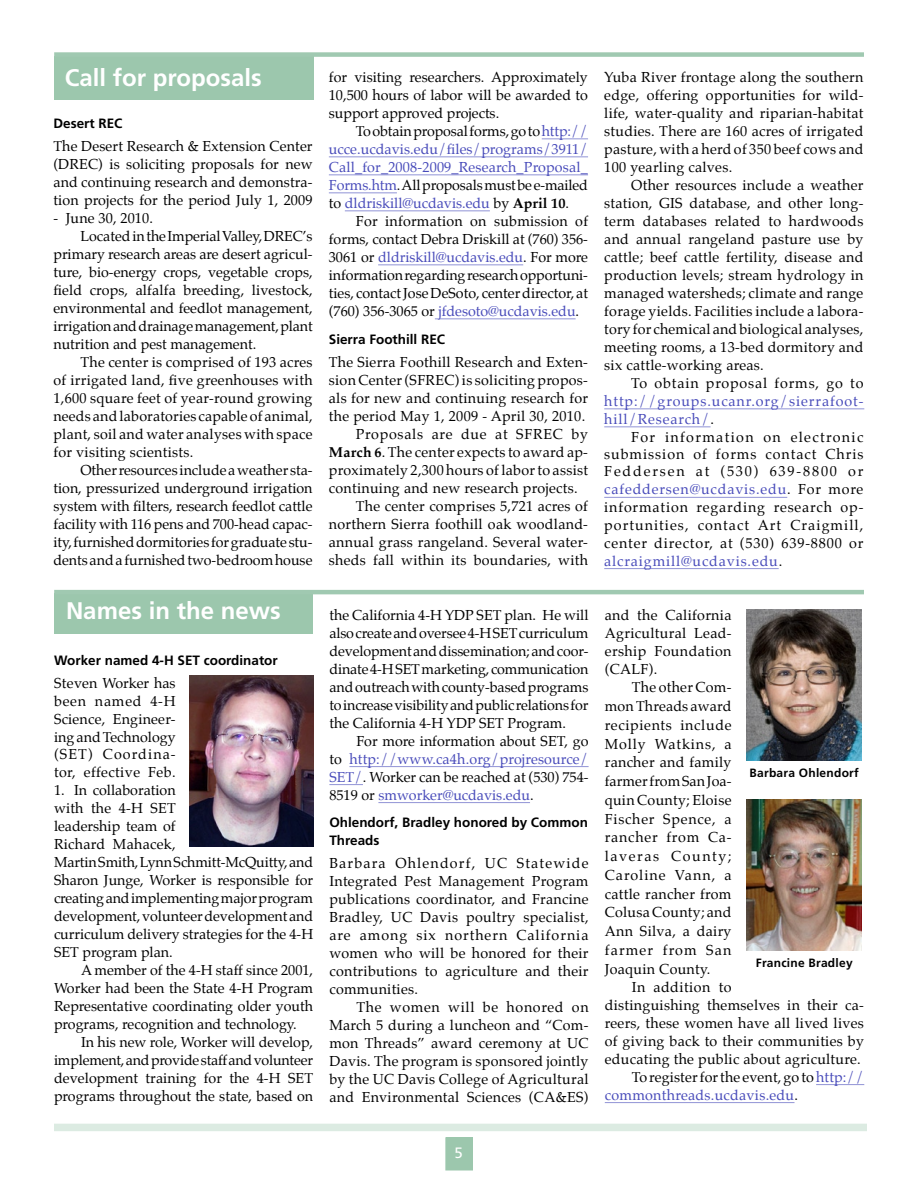
<style>
.page{position:relative;width:918px;height:1188px;background:#fff}
.page>*{position:absolute;margin:0;border:0;box-sizing:border-box;transform-origin:0 0}
.Hed16{font:700 24px "Frutiger";color:#fff}
.t1{font:15px "Frutiger";color:#fff}
.BodyTXT2{font:14.25px/18px "Palatino";letter-spacing:.02em;color:#000;text-align:justify}
.BodyTXT1{font:14.25px/18px "Palatino";color:#000;text-align:justify}
.BodyTXT2-2{font:14.25px/18px "Palatino";letter-spacing:.01em;color:#484bba;text-align:justify}
.subhed{font:700 13.5px/17.2px "Frutiger";color:#000}
.t2{font:700 12px "Frutiger";letter-spacing:.02em;color:#000}
.s1{color:#000}
.s2{font-weight:700;color:#000}
.s3{color:#484bba}
.s4{font-weight:700}
</style>
<div class="page">
<div style="left:446px;top:1138px;width:26px;height:32px;background:#9cc7ad"></div>
<div style="left:446px;top:1137px;width:27px;height:33px;border:1px solid #9cc7ad"></div>
<div style="left:54px;top:1124px;width:813px;height:7px;background:#dcebe2"></div>
<hr style="left:816px;top:1084px;width:48px;height:1px;background:#9193d6">
<hr style="left:605px;top:1102px;width:190px;height:1px;background:#9193d6">
<div style="left:54px;top:593px;width:259px;height:41px;background:#9cc7ad"></div>
<div style="left:54px;top:56px;width:259px;height:44px;background:#9cc7ad"></div>
<hr style="left:542px;top:138px;width:46px;height:1px;background:#9193d6">
<hr style="left:329px;top:156px;width:259px;height:1px;background:#9193d6">
<hr style="left:329px;top:174px;width:259px;height:1px;background:#9193d6">
<hr style="left:329px;top:192px;width:68px;height:1px;background:#9193d6">
<hr style="left:345px;top:210px;width:145px;height:1px;background:#9193d6">
<hr style="left:378px;top:264px;width:145px;height:1px;background:#9193d6">
<hr style="left:435px;top:318px;width:141px;height:1px;background:#9193d6">
<hr style="left:604px;top:408px;width:260px;height:1px;background:#9193d6">
<hr style="left:604px;top:426px;width:107px;height:1px;background:#9193d6">
<hr style="left:604px;top:497px;width:183px;height:1px;background:#9193d6">
<hr style="left:604px;top:568px;width:175px;height:1px;background:#9193d6">
<img style="left:189px;top:676px;width:124px;height:170px">
<hr style="left:349px;top:766px;width:240px;height:1px;background:#9193d6">
<hr style="left:329px;top:784px;width:34px;height:1px;background:#9193d6">
<hr style="left:378px;top:802px;width:152px;height:1px;background:#9193d6">
<div style="left:54px;top:52px;width:810px;height:5px;background:#a0c9b1"></div>
<hr style="left:54px;top:590px;width:810px;height:4px;background:#a0c9b1">
<img style="left:746px;top:610px;width:115px;height:151px">
<img style="left:746px;top:800px;width:115px;height:151px">
<p class="Hed16" style="left:65px;top:63px;width:198px">Call for proposals</p>
<p class="subhed" style="left:53px;top:115px;width:71px">Desert REC</p>
<p class="BodyTXT1" style="left:53px;top:138px;width:261px">The Desert Research &amp; Extension Center (DREC) is soliciting proposals for new and continuing research and demonstra&shy;tion projects for the period July 1, 2009</p>
<p class="BodyTXT1" style="left:53px;top:210px;width:101px">- June 30, 2010.</p>
<p class="BodyTXT2" style="left:53px;top:228px;width:261px;text-indent:27px">Located in the Imperial Valley, DREC’s primary research areas are desert agricul&shy;ture, bio-energy crops, vegetable crops, field crops, alfalfa breeding, livestock, environmental and feedlot management, irrigation and drainage management, plant nutrition and pest management.</p>
<p class="BodyTXT2" style="left:53px;top:354px;width:261px;text-indent:27px">The center is comprised of 193 acres of irrigated land, five greenhouses with 1,600 square feet of year-round growing needs and laboratories capable of animal, plant, soil and water analyses with space for visiting scientists.</p>
<p class="BodyTXT2" style="left:53px;top:462px;width:261px;text-indent:27px">Other resources include a weather sta&shy;tion, pressurized underground irrigation system with filters, research feedlot cattle facility with 116 pens and 700-head capac&shy;ity, furnished dormitories for graduate stu&shy;dents and a furnished two-bedroom house</p>
<p class="Hed16" style="left:66px;top:596px;width:216px">Names in the news</p>
<p class="subhed" style="left:54px;top:651px;width:225px">Worker named 4-H SET coordinator</p>
<p class="BodyTXT1" style="left:54px;top:674px;width:123px">Steven Worker has been named 4-H Science, Engineer&shy;ing and Technology (SET) Coordina&shy;tor, effective Feb.</p>
<p class="BodyTXT1" style="left:54px;top:781px;width:261px;text-align:left">1. In collaboration<br>with the 4-H SET<br>leadership team of<br>Richard Mahacek,<br>Martin Smith, Lynn Schmitt-McQuitty, and<br>Sharon Junge, Worker is responsible for creating and implementing major program development, volunteer development and curriculum delivery strategies for the 4-H<br>SET program plan.</p>
<p class="BodyTXT2" style="left:54px;top:961px;width:261px;text-indent:27px">A member of the 4-H staff since 2001, Worker had been the State 4-H Program Representative coordinating older youth programs, recognition and technology.</p>
<p class="BodyTXT2" style="left:54px;top:1033px;width:261px;text-indent:27px">In his new role, Worker will develop, implement, and provide staff and volunteer development training for the 4-H SET programs throughout the state, based on</p>
<p class="BodyTXT2" style="left:329px;top:68px;width:261px">for visiting researchers. Approximately 10,500 hours of labor will be awarded to support approved projects.</p>
<p class="BodyTXT2-2" style="left:329px;top:122px;width:261px;text-indent:27px"><span class="s1">To obtain proposal forms, go to</span> http:// ucce.ucdavis.edu/files/programs/3911/ Call_for_2008-2009_Research_Proposal_ Forms.htm<span class="s1">. All proposals must be e-mailed to</span> dldriskill@ucdavis.edu <span class="s1">by</span> <span class="s2">April 10</span><span class="s1">.</span></p>
<p class="BodyTXT2" style="left:329px;top:212px;width:261px;text-indent:27px">For information on submission of forms, contact Debra Driskill at (760) 356- 3061 or <span class="s3">dldriskill@ucdavis.edu</span>. For more information regarding research opportuni&shy;ties, contact Jose DeSoto, center director, at (760) 356-3065 or <span class="s3">jfdesoto@ucdavis.edu</span>.</p>
<p class="subhed" style="left:329px;top:330px;width:118px">Sierra Foothill REC</p>
<p class="BodyTXT1" style="left:329px;top:353px;width:261px">The Sierra Foothill Research and Exten&shy;sion Center (SFREC) is soliciting propos&shy;als for new and continuing research for the period May 1, 2009 - April 30, 2010.</p>
<p class="BodyTXT2" style="left:329px;top:425px;width:261px;text-indent:27px">Proposals are due at SFREC by <span class="s4">March 6</span>. The center expects to award ap&shy;proximately 2,300 hours of labor to assist continuing and new research projects.</p>
<p class="BodyTXT2" style="left:329px;top:497px;width:261px;text-indent:27px">The center comprises 5,721 acres of northern Sierra foothill oak woodland&shy;annual grass rangeland. Several water&shy;sheds fall within its boundaries, with</p>
<p class="BodyTXT2" style="left:329px;top:606px;width:261px">the California 4-H YDP SET plan. He will also create and oversee 4-H SET curriculum development and dissemination; and coor&shy;dinate 4-H SET marketing, communication and outreach with county-based programs to increase visibility and public relations for the California 4-H YDP SET Program.</p>
<p class="BodyTXT2" style="left:329px;top:732px;width:261px;text-indent:27px">For more information about SET, go to <span class="s3">http://www.ca4h.org/projresource/ SET/</span>. Worker can be reached at (530) 754- 8519 or <span class="s3">smworker@ucdavis.edu</span>.</p>
<p class="subhed" style="left:329px;top:814px;width:260px">Ohlendorf, Bradley honored by Common<br>Threads</p>
<p class="BodyTXT1" style="left:329px;top:854px;width:261px">Barbara Ohlendorf, UC Statewide Integrated Pest Management Program publications coordinator, and Francine Bradley, UC Davis poultry specialist, are among six northern California women who will be honored for their contributions to agriculture and their communities.</p>
<p class="BodyTXT2" style="left:329px;top:998px;width:261px;text-indent:27px">The women will be honored on March 5 during a luncheon and “Com&shy;mon Threads” award ceremony at UC Davis. The program is sponsored jointly by the UC Davis College of Agricultural and Environmental Sciences (CA&amp;ES)</p>
<p class="BodyTXT2" style="left:604px;top:68px;width:261px">Yuba River frontage along the southern edge, offering opportunities for wild&shy;life, water-quality and riparian-habitat studies. There are 160 acres of irrigated pasture, with a herd of 350 beef cows and 100 yearling calves.</p>
<p class="BodyTXT2" style="left:604px;top:176px;width:261px;text-indent:27px">Other resources include a weather station, GIS database, and other long&shy;term databases related to hardwoods and annual rangeland pasture use by cattle; beef cattle fertility, disease and production levels; stream hydrology in managed watersheds; climate and range forage yields. Facilities include a labora&shy;tory for chemical and biological analyses, meeting rooms, a 13-bed dormitory and six cattle-working areas.</p>
<p class="BodyTXT2-2" style="left:604px;top:374px;width:261px;text-indent:27px"><span class="s1">To obtain proposal forms, go to </span>http://groups.ucanr.org/sierrafoot&shy;hill/Research/<span class="s1">.</span></p>
<p class="BodyTXT2" style="left:604px;top:428px;width:261px;text-indent:27px">For information on electronic submission of forms contact Chris Feddersen at (530) 639-8800 or <span class="s3">cafeddersen@ucdavis.edu</span>. For more information regarding research op&shy;portunities, contact Art Craigmill, center director, at (530) 639-8800 or <span class="s3">alcraigmill@ucdavis.edu</span>.</p>
<p class="BodyTXT2" style="left:605px;top:606px;width:128px">and the California Agricultural Lead&shy;ership Foundation (CALF).</p>
<p class="BodyTXT2" style="left:605px;top:678px;width:128px;line-height:18.8px;text-indent:27px">The other Com&shy;mon Threads award recipients include Molly Watkins, a rancher and family farmer from San Joa&shy;quin County; Eloise Fischer Spence, a rancher from Ca&shy;laveras County; Caroline Vann, a cattle rancher from Colusa County; and Ann Silva, a dairy farmer from San Joaquin County.</p>
<p class="BodyTXT2" style="left:605px;top:978px;width:261px;text-align:left;text-indent:27px">In addition to<br>distinguishing themselves in their ca&shy;reers, these women have all lived lives of giving back to their communities by educating the public about agriculture.</p>
<p class="BodyTXT2-2" style="left:605px;top:1068px;width:261px;text-indent:27px"><span class="s1">To register for the event, go to</span> http:// commonthreads.ucdavis.edu<span class="s1">.</span></p>
<p class="t2" style="left:750px;top:765px;width:111px">Barbara Ohlendorf</p>
<p class="t2" style="left:756px;top:955px;width:98px">Francine Bradley</p>
<p class="t1" style="left:454px;top:1144px;width:10px">5</p>
</div>
